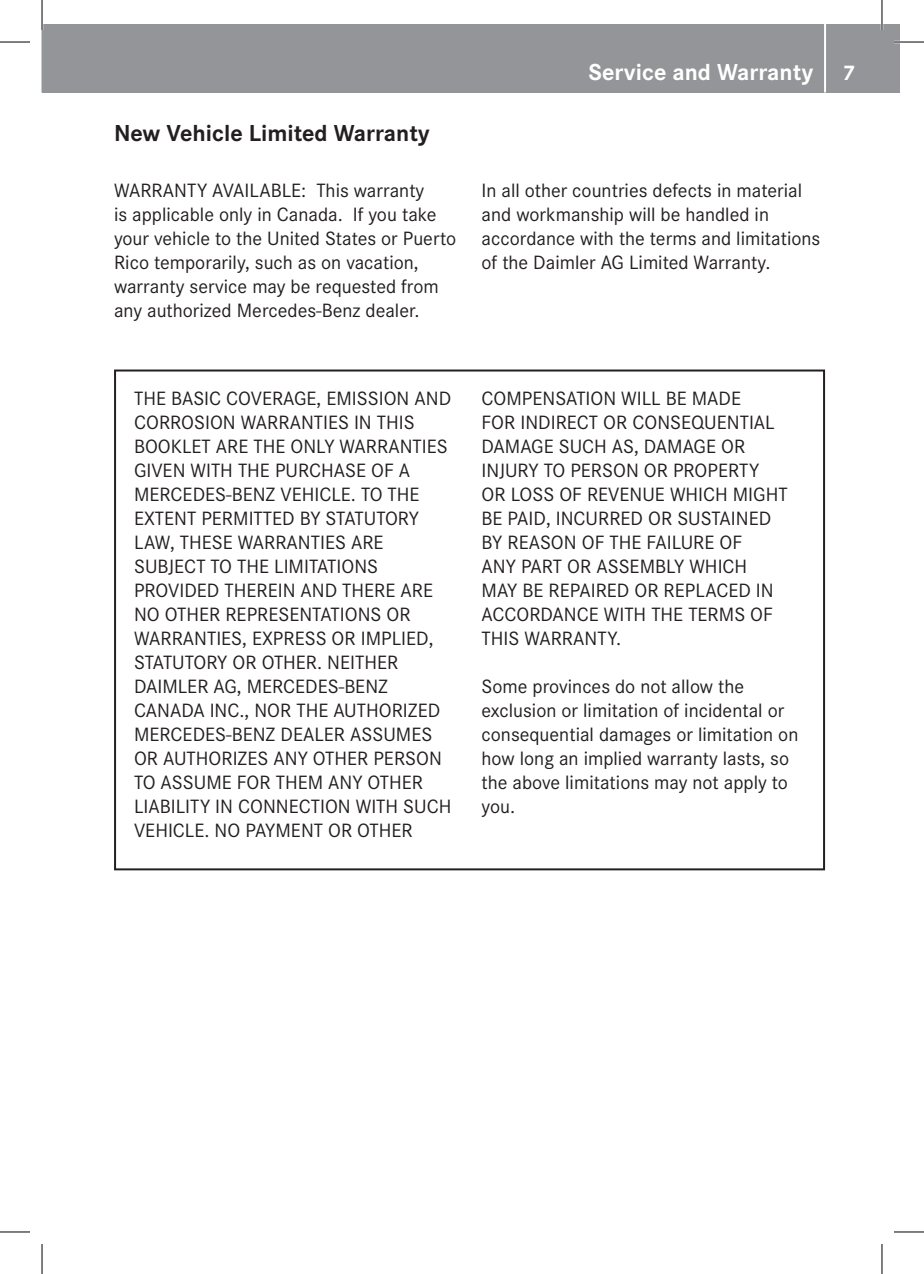
<style>
.page{position:relative;width:924px;height:1274px;background:#fff}
.page>*{position:absolute;margin:0;border:0;box-sizing:border-box;transform-origin:0 0}
.t1{font:700 24px "Corporate S";color:#231f20}
.t2{font:700 24px "Corporate S";color:#fff}
.t3{font:20px/24px "Corporate S";color:#231f20}
.s1{font-size:22px}
</style>
<div class="page">
<div style="left:42px;top:24px;width:858px;height:68px;background:#939598"></div>
<hr style="left:824px;top:24px;width:2px;height:68px;background:#fff">
<div style="left:114px;top:369px;width:711px;height:501px;border:2px solid #231f20"></div>
<hr style="left:894px;top:41px;width:30px;height:2px;background:#fff">
<hr style="left:880px;top:0;width:3px;height:30px;background:#fff">
<hr style="left:0;top:42px;width:30px;height:1px;background:#000">
<hr style="left:894px;top:42px;width:30px;height:1px;background:#000">
<hr style="left:0;top:1231px;width:30px;height:1px;background:#000">
<hr style="left:894px;top:1231px;width:30px;height:1px;background:#000">
<hr style="left:42px;top:0;width:1px;height:30px;background:#000">
<hr style="left:42px;top:1243px;width:1px;height:30px;background:#000">
<hr style="left:881px;top:0;width:1px;height:30px;background:#000">
<hr style="left:881px;top:1243px;width:1px;height:30px;background:#000">
<p class="t2" style="left:588px;top:63px;width:268px">Service and Warranty <span class="s1">7</span></p>
<p class="t1" style="left:114px;top:125px;width:317px">New Vehicle Limited Warranty</p>
<p class="t3" style="left:114px;top:179px;width:343px">WARRANTY AVAILABLE: This warranty<br>is applicable only in Canada . If you take your vehicle to the United States or Puerto Rico temporarily, such as on vacation, warranty service may be requested from any authorized Mercedes-Benz dealer .</p>
<p class="t3" style="left:481px;top:179px;width:340px">In all other countries defects in material and workmanship will be handled in accordance with the terms and limitations of the Daimler AG Limited Warranty .</p>
<p class="t3" style="left:134px;top:387px;width:319px">THE BASIC COVERAGE, EMISSION AND<br>CORROSION WARRANTIES IN THIS<br>BOOKLET ARE THE ONLY WARRANTIES<br>GIVEN WITH THE PURCHASE OF A<br>MERCEDES-BENZ VEHICLE . TO THE<br>EXTENT PERMITTED BY STATUTORY<br>LAW, THESE WARRANTIES ARE<br>SUBJECT TO THE LIMITATIONS<br>PROVIDED THEREIN AND THERE ARE<br>NO OTHER REPRESENTATIONS OR<br>WARRANTIES, EXPRESS OR IMPLIED,<br>STATUTORY OR OTHER . NEITHER<br>DAIMLER AG, MERCEDES-BENZ<br>CANADA INC ., NOR THE AUTHORIZED<br>MERCEDES-BENZ DEALER ASSUMES<br>OR AUTHORIZES ANY OTHER PERSON<br>TO ASSUME FOR THEM ANY OTHER<br>LIABILITY IN CONNECTION WITH SUCH<br>VEHICLE . NO PAYMENT OR OTHER</p>
<p class="t3" style="left:481px;top:387px;width:307px">COMPENSATION WILL BE MADE<br>FOR INDIRECT OR CONSEQUENTIAL<br>DAMAGE SUCH AS, DAMAGE OR<br>INJURY TO PERSON OR PROPERTY<br>OR LOSS OF REVENUE WHICH MIGHT<br>BE PAID, INCURRED OR SUSTAINED<br>BY REASON OF THE FAILURE OF<br>ANY PART OR ASSEMBLY WHICH<br>MAY BE REPAIRED OR REPLACED IN<br>ACCORDANCE WITH THE TERMS OF<br>THIS WARRANTY .</p>
<p class="t3" style="left:481px;top:675px;width:318px">Some provinces do not allow the exclusion or limitation of incidental or consequential damages or limitation on how long an implied warranty lasts, so the above limitations may not apply to you .</p>
</div>
